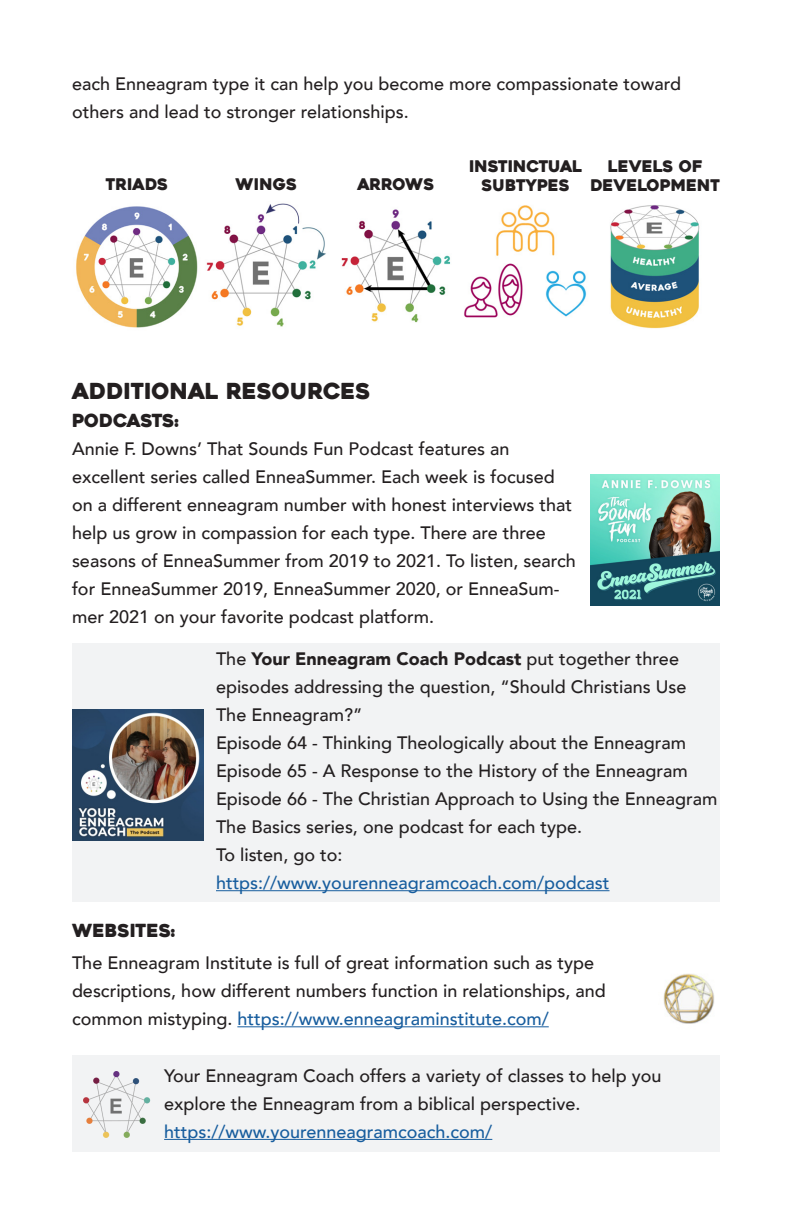
<style>
.page{position:relative;width:792px;height:1224px;background:#fff}
.page>*{position:absolute;margin:0;border:0;box-sizing:border-box;transform-origin:0 0}
.t1{font:22px "Heavitas";color:#231f20}
.t2{font:500 18px/28px "Avenir";color:#231f20}
.t3{font:500 18px "Avenir";color:#175d9e}
.t4{font:18px "Heavitas";letter-spacing:-.025em;color:#231f20}
.t5{font:18px "Heavitas";color:#231f20}
.t6{font:16px "Heavitas";color:#231f20}
.s1{font-weight:900}
.s2{color:#231f20}
</style>
<div class="page">
<div style="left:72px;top:1056px;width:648px;height:96px;background:#f2f3f4"></div>
<img style="left:76px;top:203px;width:624px;height:126px">
<hr style="left:237px;top:1026px;width:312px;height:1px;background:#175d9e">
<img style="left:663px;top:973px;width:51px;height:51px">
<hr style="left:164px;top:1139px;width:328px;height:1px;background:#175d9e">
<img style="left:84px;top:1072px;width:67px;height:66px">
<div style="left:72px;top:644px;width:648px;height:258px;background:#f2f3f4"></div>
<hr style="left:216px;top:890px;width:394px;height:1px;background:#175d9e">
<img style="left:590px;top:475px;width:130px;height:131px">
<img style="left:72px;top:710px;width:131px;height:131px">
<p class="t2" style="left:72px;top:69px;width:611px">each Enneagram type it can help you become more compassionate toward others and lead to stronger relationships.</p>
<p class="t6" style="left:106px;top:174px;width:64px">TRIADS</p>
<p class="t6" style="left:236px;top:174px;width:63px">WINGS</p>
<p class="t6" style="left:358px;top:174px;width:78px">ARROWS</p>
<p class="t6" style="left:469px;top:156px;width:115px">INSTINCTUAL</p>
<p class="t6" style="left:482px;top:175px;width:90px">SUBTYPES</p>
<p class="t6" style="left:608px;top:156px;width:96px">LEVELS OF</p>
<p class="t6" style="left:590px;top:175px;width:131px">DEVELOPMENT</p>
<p class="t1" style="left:72px;top:378px;width:300px">ADDITIONAL RESOURCES</p>
<p class="t4" style="left:72px;top:410px;width:108px">PODCASTS:</p>
<p class="t2" style="left:72px;top:434px;width:505px">Annie F. Downs’ That Sounds Fun Podcast features an excellent series called EnneaSummer. Each week is focused on a different enneagram number with honest interviews that help us grow in compassion for each type. There are three seasons of EnneaSummer from 2019 to 2021. To listen, search for EnneaSummer 2019, EnneaSummer 2020, or EnneaSum&shy;mer 2021 on your favorite podcast platform.</p>
<p class="t5" style="left:72px;top:919px;width:105px">WEBSITES:</p>
<p class="t2" style="left:216px;top:644px;width:472px">The <span class="s1">Your Enneagram Coach Podcast</span> put together three episodes addressing the question, “Should Christians Use<br>The Enneagram?”</p>
<p class="t2" style="left:216px;top:728px;width:472px">Episode 64 - Thinking Theologically about the Enneagram</p>
<p class="t2" style="left:216px;top:756px;width:473px">Episode 65 - A Response to the History of the Enneagram</p>
<p class="t2" style="left:216px;top:784px;width:503px">Episode 66 - The Christian Approach to Using the Enneagram</p>
<p class="t2" style="left:216px;top:812px;width:368px">The Basics series, one podcast for each type.</p>
<p class="t2" style="left:216px;top:840px;width:128px">To listen, go to:</p>
<p class="t3" style="left:216px;top:868px;width:395px">https://www.yourenneagramcoach.com/podcast</p>
<p class="t2" style="left:72px;top:948px;width:524px">The Enneagram Institute is full of great information such as type</p>
<p class="t2" style="left:72px;top:976px;width:535px">descriptions, how different numbers function in relationships, and</p>
<p class="t3" style="left:72px;top:1004px;width:478px"><span class="s2">common mistyping.</span> https://www.enneagraminstitute.com/</p>
<p class="t2" style="left:164px;top:1061px;width:499px">Your Enneagram Coach offers a variety of classes to help you explore the Enneagram from a biblical perspective.</p>
<p class="t3" style="left:164px;top:1116px;width:330px">https://www.yourenneagramcoach.com/</p>
</div>
